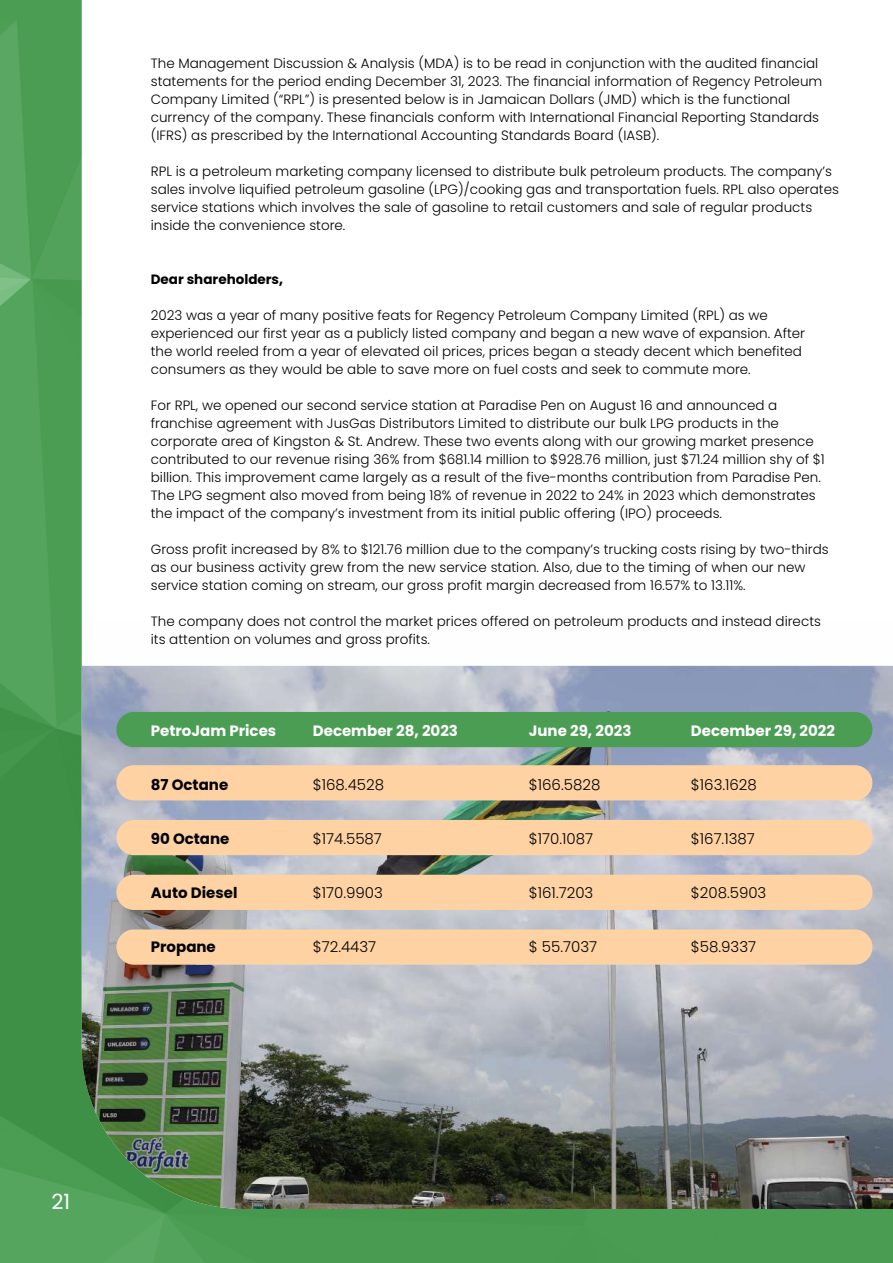
<style>
.page{position:relative;width:893px;height:1263px;background:#fff}
.page>*{position:absolute;margin:0;border:0;box-sizing:border-box;transform-origin:0 0}
.t1{font:21px "Poppins";color:#fff}
.t2{font:300 15px "Poppins";color:#000}
.t3{font:700 15px "Poppins";color:#fff}
.t4{font:700 15px "Poppins";color:#000}
.t5{font:300 13.5px/18px "Poppins";color:#000}
.t6{font:700 13.5px "Poppins";color:#000}
</style>
<div class="page">
<img style="left:0;top:19px;width:893px;height:1244px">
<svg style="left:82px;top:19px;width:811px;height:647px"></svg>
<img style="left:82px;top:666px;width:811px;height:543px">
<div style="left:116px;top:712px;width:756px;height:35px;background:#4a9d53;border-radius:18px"></div>
<div style="left:116px;top:765px;width:756px;height:35px;background:#fed2a3;border-radius:18px"></div>
<div style="left:116px;top:820px;width:756px;height:35px;background:#fed2a3;border-radius:18px"></div>
<div style="left:116px;top:875px;width:756px;height:35px;background:#fed2a3;border-radius:18px"></div>
<div style="left:116px;top:929px;width:756px;height:36px;background:#fed2a3;border-radius:18px"></div>
<p class="t5" style="left:151px;top:55px;width:673px">The Management Discussion &amp; Analysis (MDA) is to be read in conjunction with the audited financial statements for the period ending December 31, 2023. The financial information of Regency Petroleum Company Limited (“RPL”) is presented below is in Jamaican Dollars (JMD) which is the functional currency of the company. These financials conform with International Financial Reporting Standards (IFRS) as prescribed by the International Accounting Standards Board (IASB).</p>
<p class="t5" style="left:151px;top:163px;width:690px">RPL is a petroleum marketing company licensed to distribute bulk petroleum products. The company’s sales involve liquified petroleum gasoline (LPG)/cooking gas and transportation fuels. RPL also operates service stations which involves the sale of gasoline to retail customers and sale of regular products inside the convenience store.</p>
<p class="t6" style="left:151px;top:272px;width:134px">Dear shareholders,</p>
<p class="t5" style="left:151px;top:306px;width:656px">2023 was a year of many positive feats for Regency Petroleum Company Limited (RPL) as we experienced our first year as a publicly listed company and began a new wave of expansion. After the world reeled from a year of elevated oil prices, prices began a steady decent which benefited consumers as they would be able to save more on fuel costs and seek to commute more.</p>
<p class="t5" style="left:151px;top:396px;width:675px">For RPL, we opened our second service station at Paradise Pen on August 16 and announced a franchise agreement with JusGas Distributors Limited to distribute our bulk LPG products in the corporate area of Kingston &amp; St. Andrew. These two events along with our growing market presence contributed to our revenue rising 36% from $681.14 million to $928.76 million, just $71.24 million shy of $1 billion. This improvement came largely as a result of the five-months contribution from Paradise Pen.<br>The LPG segment also moved from being 18% of revenue in 2022 to 24% in 2023 which demonstrates the impact of the company’s investment from its initial public offering (IPO) proceeds.</p>
<p class="t5" style="left:151px;top:540px;width:679px">Gross profit increased by 8% to $121.76 million due to the company’s trucking costs rising by two-thirds as our business activity grew from the new service station. Also, due to the timing of when our new service station coming on stream, our gross profit margin decreased from 16.57% to 13.11%.</p>
<p class="t5" style="left:151px;top:612px;width:672px">The company does not control the market prices offered on petroleum products and instead directs its attention on volumes and gross profits.</p>
<p class="t3" style="left:151px;top:722px;width:127px">PetroJam Prices</p>
<p class="t3" style="left:313px;top:722px;width:147px">December 28, 2023</p>
<p class="t3" style="left:529px;top:722px;width:104px">June 29, 2023</p>
<p class="t3" style="left:691px;top:722px;width:146px">December 29, 2022</p>
<p class="t4" style="left:151px;top:776px;width:79px">87 Octane</p>
<p class="t2" style="left:313px;top:776px;width:73px">$168.4528</p>
<p class="t2" style="left:529px;top:776px;width:73px">$166.5828</p>
<p class="t2" style="left:691px;top:776px;width:68px">$163.1628</p>
<p class="t4" style="left:151px;top:830px;width:80px">90 Octane</p>
<p class="t2" style="left:313px;top:830px;width:71px">$174.5587</p>
<p class="t2" style="left:529px;top:830px;width:66px">$170.1087</p>
<p class="t2" style="left:691px;top:830px;width:66px">$167.1387</p>
<p class="t4" style="left:151px;top:884px;width:88px">Auto Diesel</p>
<p class="t2" style="left:313px;top:884px;width:72px">$170.9903</p>
<p class="t2" style="left:529px;top:884px;width:66px">$161.7203</p>
<p class="t2" style="left:691px;top:884px;width:77px">$208.5903</p>
<p class="t4" style="left:151px;top:938px;width:67px">Propane</p>
<p class="t2" style="left:313px;top:938px;width:65px">$72.4437</p>
<p class="t2" style="left:529px;top:938px;width:70px">$ 55.7037</p>
<p class="t2" style="left:691px;top:938px;width:67px">$58.9337</p>
<h1 class="t1" style="left:51px;top:1189px;width:20px">21</h1>
</div>
